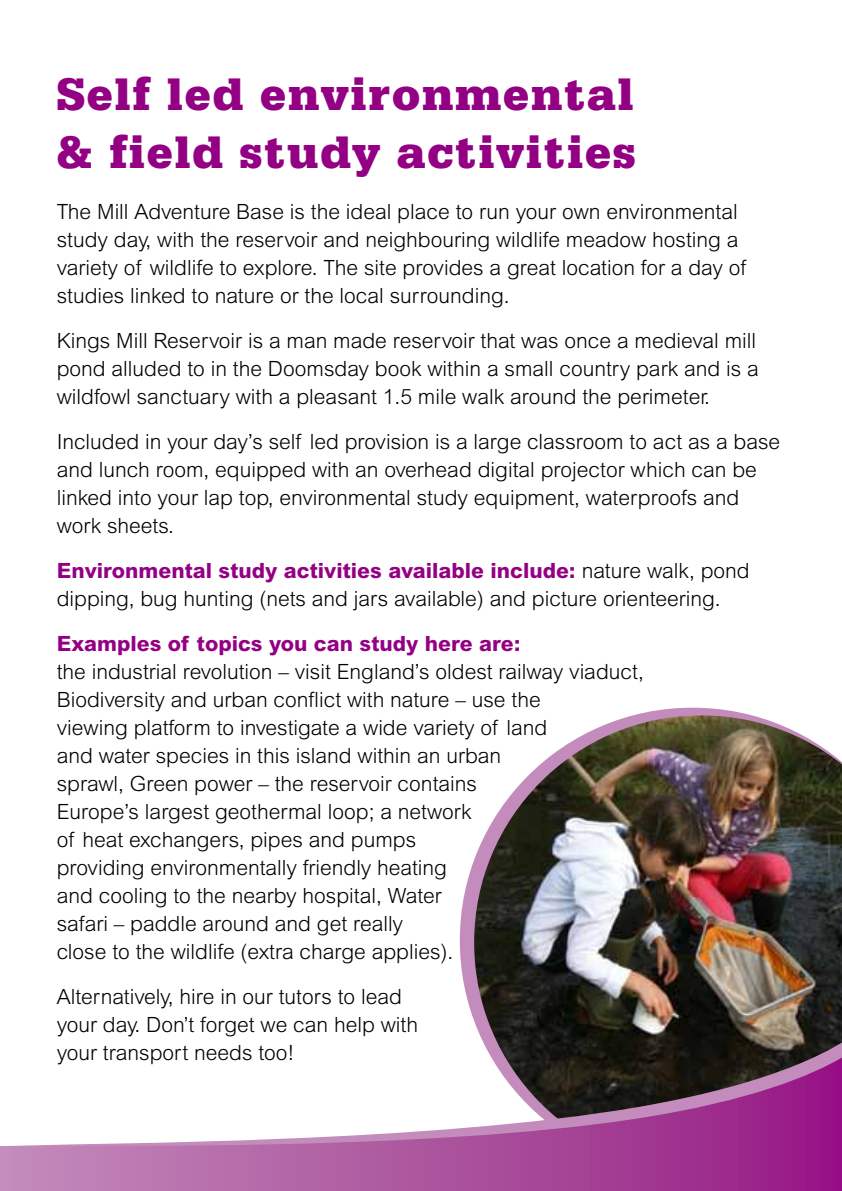
<style>
.page{position:relative;width:842px;height:1191px;background:#fff}
.page>*{position:absolute;margin:0;border:0;box-sizing:border-box;transform-origin:0 0}
.t1{font:900 48px/57.6px "Serifa BT";letter-spacing:.025em;color:#940084}
.t2{font:300 21px/28px "Arial";color:#000}
.t3{font:800 21px "Arial";color:#940084}
.s1{font-weight:800;color:#940084}
</style>
<div class="page">
<svg style="left:460px;top:707px;width:290px;height:313px"></svg>
<img style="left:474px;top:715px;width:368px;height:315px">
<svg style="left:478px;top:1030px;width:364px;height:27px;background:#312c28"></svg>
<svg style="left:0;top:1057px;width:842px;height:134px"></svg>
<h1 class="t1" style="left:57px;top:64px;width:580px">Self led environmental &amp; field study activities</h1>
<p class="t2" style="left:57px;top:197px;width:691px">The Mill Adventure Base is the ideal place to run your own environmental study day, with the reservoir and neighbouring wildlife meadow hosting a variety of wildlife to explore. The site provides a great location for a day of studies linked to nature or the local surrounding.</p>
<p class="t2" style="left:57px;top:326px;width:704px">Kings Mill Reservoir is a man made reservoir that was once a medieval mill pond alluded to in the Doomsday book within a small country park and is a wildfowl sanctuary with a pleasant 1.5 mile walk around the perimeter.</p>
<p class="t2" style="left:57px;top:427px;width:725px">Included in your day’s self led provision is a large classroom to act as a base and lunch room, equipped with an overhead digital projector which can be linked into your lap top, environmental study equipment, waterproofs and work sheets.</p>
<p class="t2" style="left:57px;top:556px;width:694px"><span class="s1">Environmental study activities available include:</span> nature walk, pond dipping, bug hunting (nets and jars available) and picture orienteering.</p>
<p class="t3" style="left:57px;top:630px;width:466px">Examples of topics you can study here are:</p>
<p class="t2" style="left:57px;top:657px;width:589px">the industrial revolution – visit England’s oldest railway viaduct, Biodiversity and urban conflict with nature – use the<br>viewing platform to investigate a wide variety of land<br>and water species in this island within an urban<br>sprawl, Green power – the reservoir contains<br>Europe’s largest geothermal loop; a network<br>of heat exchangers, pipes and pumps<br>providing environmentally friendly heating<br>and cooling to the nearby hospital, Water<br>safari – paddle around and get really<br>close to the wildlife (extra charge applies).</p>
<p class="t2" style="left:57px;top:982px;width:363px">Alternatively, hire in our tutors to lead your day. Don’t forget we can help with your transport needs too!</p>
</div>
